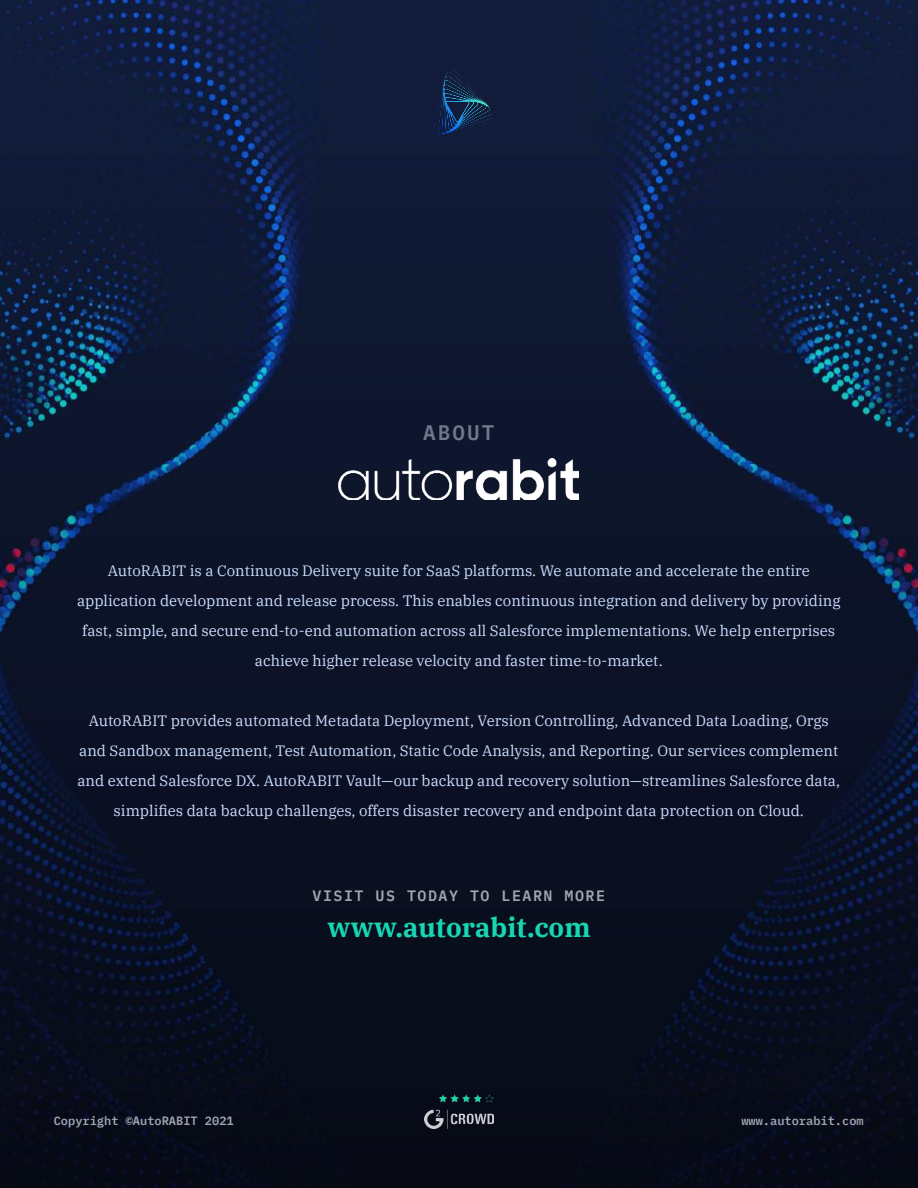
<style>
.page{position:relative;width:918px;height:1188px;background:#fff}
.page>*{position:absolute;margin:0;border:0;box-sizing:border-box;transform-origin:0 0}
.t1{font:700 27px "IBM Plex Serif";color:#18d6b3}
.t2{font:600 21px "IBM Plex Mono";letter-spacing:.1em;color:#707789}
.t3{font:15px/30px "IBM Plex Serif";color:#cdf;text-align:center}
.t4{font:600 15px "IBM Plex Mono";letter-spacing:.1em;color:#a0a5b1}
.t5{font:600 12px "IBM Plex Mono";color:#a0a5b1}
</style>
<div class="page">
<img style="left:0;top:0;width:918px;height:1188px">
<img style="left:425px;top:1095px;width:68px;height:34px">
<img style="left:339px;top:458px;width:240px;height:41px">
<svg style="left:422px;top:68px;width:73px;height:67px;background:#13284a"></svg>
<h2 class="t2" style="left:423px;top:424px;width:73px">ABOUT</h2>
<p class="t3" style="left:77px;top:557px;width:765px">AutoRABIT is a Continuous Delivery suite for SaaS platforms. We automate and accelerate the entire application development and release process. This enables continuous integration and delivery by providing fast, simple, and secure end-to-end automation across all Salesforce implementations. We help enterprises achieve higher release velocity and faster time-to-market.</p>
<p class="t3" style="left:77px;top:704px;width:764px">AutoRABIT provides automated Metadata Deployment, Version Controlling, Advanced Data Loading, Orgs and Sandbox management, Test Automation, Static Code Analysis, and Reporting. Our services complement and extend Salesforce DX. AutoRABIT Vault—our backup and recovery solution—streamlines Salesforce data, simplifies data backup challenges, offers disaster recovery and endpoint data protection on Cloud.</p>
<p class="t4" style="left:313px;top:890px;width:294px">VISIT US TODAY TO LEARN MORE</p>
<h1 class="t1" style="left:327px;top:912px;width:265px">www.autorabit.com</h1>
<p class="t5" style="left:54px;top:1116px;width:182px">Copyright ©AutoRABIT 2021</p>
<p class="t5" style="left:741px;top:1116px;width:124px">www.autorabit.com</p>
</div>
